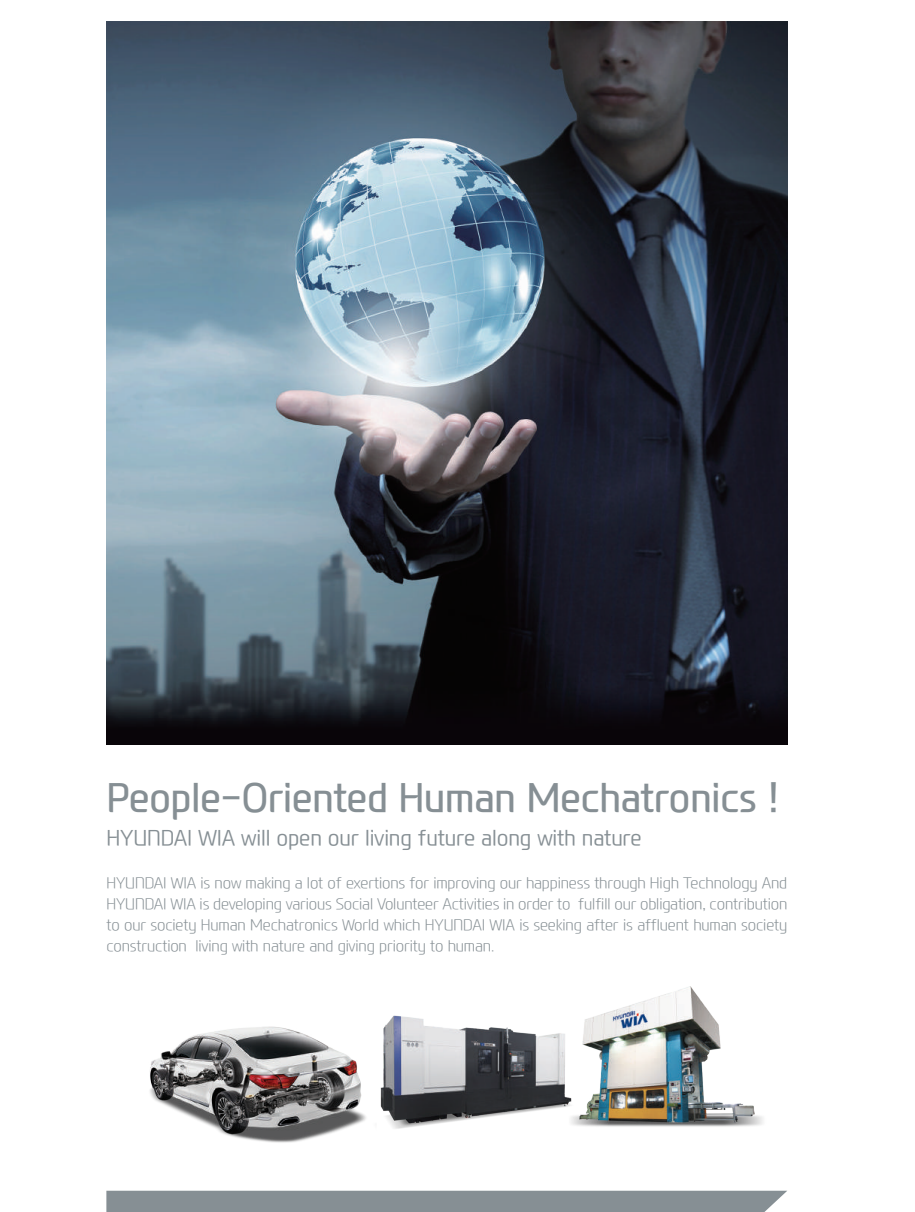
<style>
.page{position:relative;width:915px;height:1212px;background:#fff}
.page>*{position:absolute;margin:0;border:0;box-sizing:border-box;transform-origin:0 0}
.t1{font:500 39px "Modern H";letter-spacing:-.02em;color:#868f94}
.t2{font:300 21px "Modern H";letter-spacing:-.01em;color:#868f94}
.t3{font:300 15px/21px "Modern H Eco";letter-spacing:-.01em;color:#868f94;text-align:justify}
</style>
<div class="page">
<img style="left:106px;top:21px;width:680px;height:723px">
<div style="left:106px;top:1191px;width:681px;height:21px;background:#868f94"></div>
<img style="left:150px;top:986px;width:613px;height:157px">
<h1 class="t1" style="left:106px;top:770px;width:675px">People-Oriented Human Mechatronics !</h1>
<h2 class="t2" style="left:106px;top:823px;width:536px">HYUNDAI WIA will open our living future along with nature</h2>
<p class="t3" style="left:106px;top:872px;width:682px">HYUNDAI WIA is now making a lot of exertions for improving our happiness through High Technology And HYUNDAI WIA is developing various Social Volunteer Activities in order to fulfill our obligation, contribution to our society Human Mechatronics World which HYUNDAI WIA is seeking after is affluent human society construction living with nature and giving priority to human.</p>
</div>
